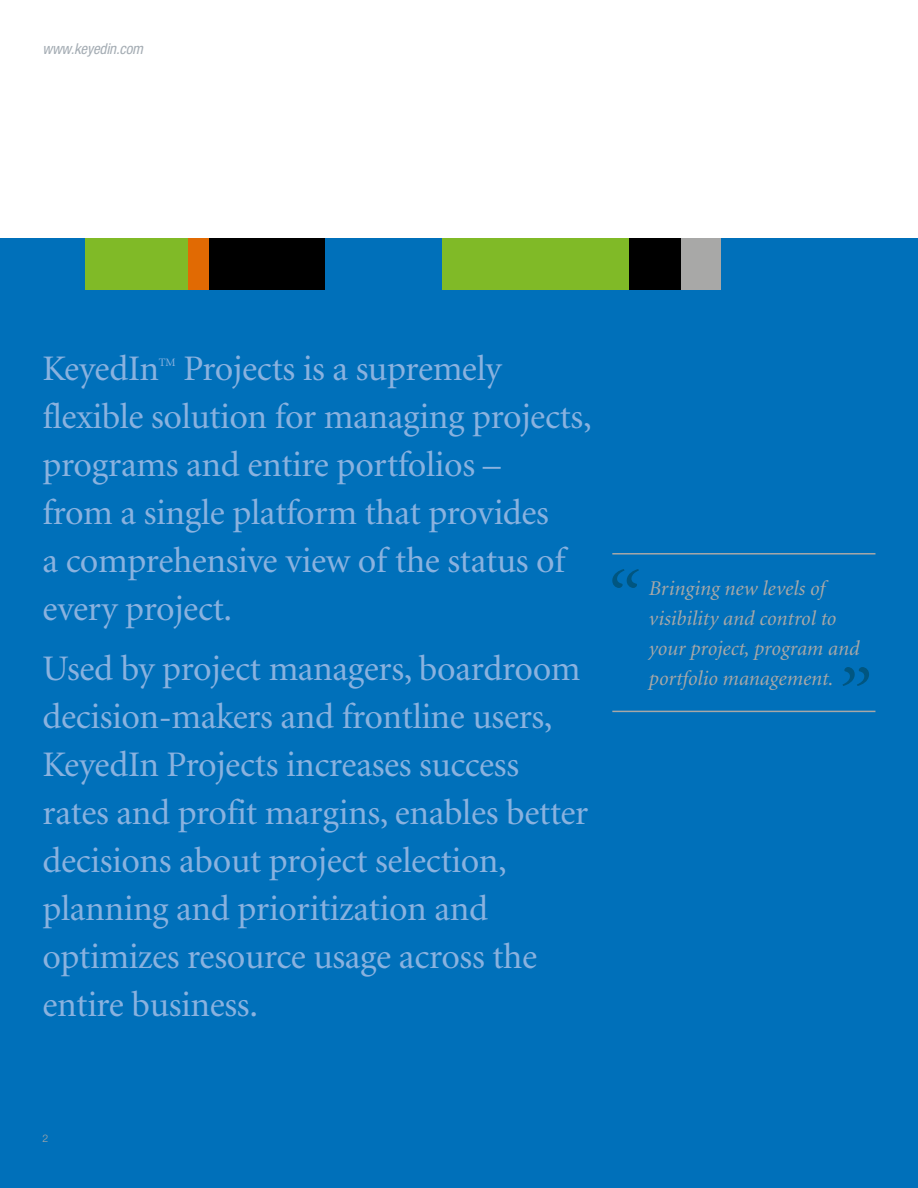
<style>
.page{position:relative;width:918px;height:1188px;background:#fff}
.page>*{position:absolute;margin:0;border:0;box-sizing:border-box;transform-origin:0 0}
.t1{font:italic 76.5px "Minion";color:#005681}
.t2{font:36px/48px "Minion";letter-spacing:-.01em;color:#8ab2df}
.t3{font:italic 21px/30px "Minion";color:#a8a8a7}
.t4{font:italic condensed 15px "Helvetica Neue";letter-spacing:-.01em;color:#a5adb4}
.t5{font:11.4px "Minion";color:#8ab2df}
.t6{font:300 10.5px "Helvetica Neue";color:#a8a8a7}
</style>
<div class="page">
<div style="left:0;top:238px;width:918px;height:950px;background:#0070ba"></div>
<hr style="left:612px;top:711px;width:263px;height:1px;background:#a8a8a7">
<hr style="left:612px;top:553px;width:263px;height:2px;background:#a8a8a7">
<div style="left:82px;top:238px;width:836px;height:51px;background:#80ba27"></div>
<div style="left:0;top:238px;width:85px;height:51px;background:#0070ba"></div>
<div style="left:188px;top:238px;width:23px;height:51px;background:#e16a03"></div>
<div style="left:209px;top:238px;width:117px;height:51px;background:#000"></div>
<div style="left:326px;top:238px;width:116px;height:51px;background:#0070ba"></div>
<div style="left:674px;top:238px;width:52px;height:51px;background:#a8a8a7"></div>
<div style="left:721px;top:238px;width:197px;height:51px;background:#0070ba"></div>
<div style="left:630px;top:238px;width:51px;height:51px;background:#000"></div>
<p class="t4" style="left:43px;top:40px;width:102px">www.keyedin.com</p>
<p class="t2" style="left:43px;top:346px;width:551px;text-indent:141px">Projects is a supremely flexible solution for managing projects, programs and entire portfolios –<br>from a single platform that provides<br>a comprehensive view of the status of every project.</p>
<p class="t2" style="left:43px;top:646px;width:547px">Used by project managers, boardroom decision-makers and frontline users, KeyedIn Projects increases success rates and profit margins, enables better decisions about project selection, planning and prioritization and optimizes resource usage across the entire business.</p>
<p class="t2" style="left:43px;top:346px;width:118px">KeyedIn</p>
<p class="t5" style="left:159px;top:357px;width:18px">TM</p>
<h1 class="t1" style="left:601px;top:562px;width:35px">“</h1>
<p class="t3" style="left:648px;top:574px;width:212px">Bringing new levels of visibility and control to your project, program and portfolio management.</p>
<h1 class="t1" style="left:833px;top:659px;width:35px">”</h1>
<p class="t6" style="left:43px;top:1132px;width:7px">2</p>
</div>
